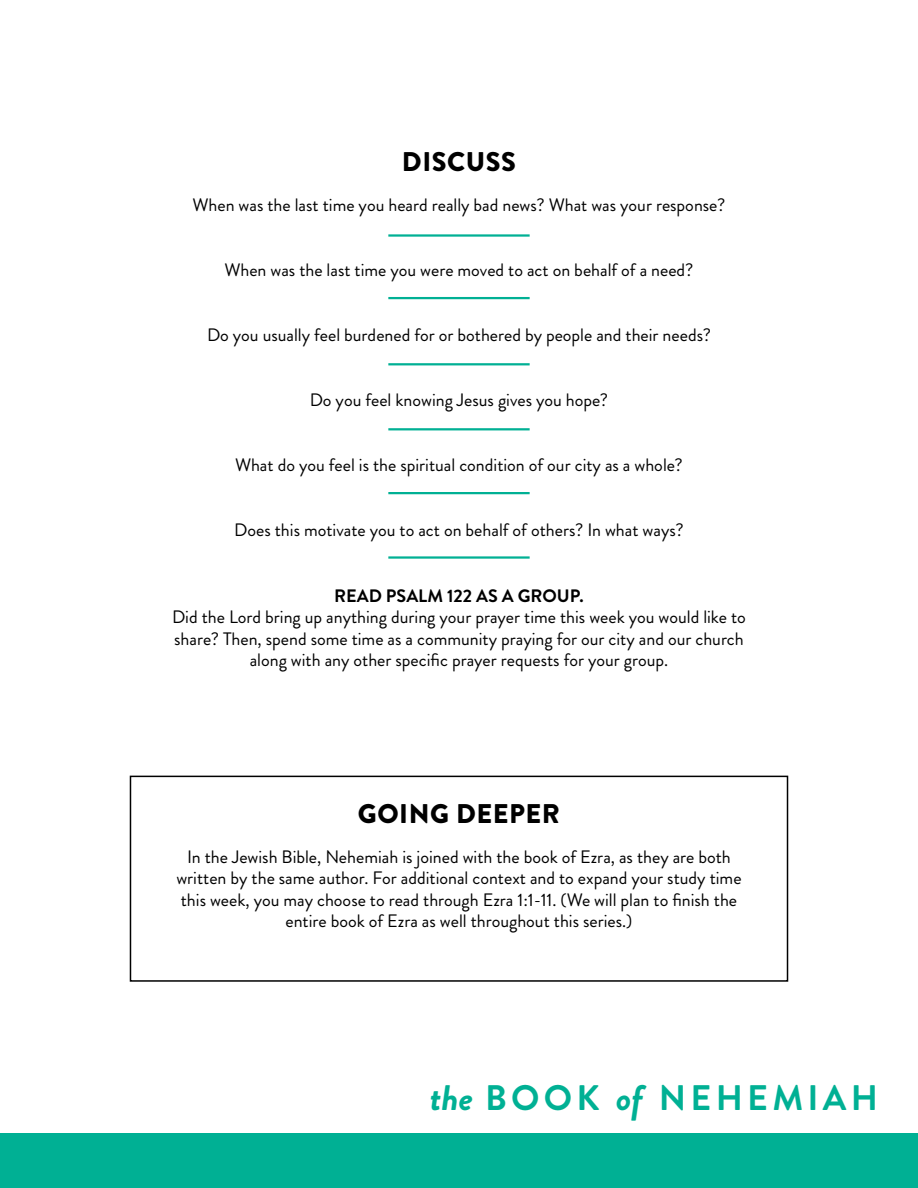
<style>
.page{position:relative;width:918px;height:1188px;background:#fff}
.page>*{position:absolute;margin:0;border:0;box-sizing:border-box;transform-origin:0 0}
.t1{font:700 35.55px "Brandon Grotesque";letter-spacing:.12em;color:#00b094}
.t2{font:900 27px "Brandon Grotesque";letter-spacing:.02em;color:#000}
.t3{font:18px/21.6px "Brandon Grotesque";color:#000;text-align:center}
.t4{font:700 18px "Brandon Grotesque";color:#000}
.s1{font-style:italic}
</style>
<div class="page">
<hr style="left:388px;top:234px;width:142px;height:3px;background:#00b094">
<hr style="left:388px;top:297px;width:142px;height:2px;background:#00b094">
<hr style="left:388px;top:363px;width:142px;height:2px;background:#00b094">
<hr style="left:388px;top:428px;width:142px;height:2px;background:#00b094">
<hr style="left:388px;top:492px;width:142px;height:2px;background:#00b094">
<hr style="left:388px;top:556px;width:142px;height:3px;background:#00b094">
<div style="left:130px;top:776px;width:658px;height:206px;border:2px solid #000"></div>
<div style="left:0;top:1133px;width:918px;height:55px;background:#00b094"></div>
<h2 class="t2" style="left:402px;top:143px;width:116px">DISCUSS</h2>
<p class="t3" style="left:193px;top:194px;width:534px">When was the last time you heard really bad news? What was your response?</p>
<p class="t3" style="left:225px;top:259px;width:471px">When was the last time you were moved to act on behalf of a need?</p>
<p class="t3" style="left:207px;top:324px;width:505px">Do you usually feel burdened for or bothered by people and their needs?</p>
<p class="t3" style="left:310px;top:390px;width:300px">Do you feel knowing Jesus gives you hope?</p>
<p class="t3" style="left:235px;top:455px;width:449px">What do you feel is the spiritual condition of our city as a whole?</p>
<p class="t3" style="left:234px;top:520px;width:451px">Does this motivate you to act on behalf of others? In what ways?</p>
<p class="t4" style="left:334px;top:583px;width:251px">READ PSALM 122 AS A GROUP.</p>
<p class="t3" style="left:172px;top:606px;width:575px">Did the Lord bring up anything during your prayer time this week you would like to share? Then, spend some time as a community praying for our city and our church along with any other specific prayer requests for your group.</p>
<h2 class="t2" style="left:358px;top:795px;width:204px">GOING DEEPER</h2>
<p class="t3" style="left:176px;top:846px;width:567px">In the Jewish Bible, Nehemiah is joined with the book of Ezra, as they are both written by the same author. For additional context and to expand your study time this week, you may choose to read through Ezra 1:1-11. (We will plan to finish the entire book of Ezra as well throughout this series.)</p>
<h1 class="t1" style="left:430px;top:1073px;width:450px"><span class="s1">the</span> BOOK <span class="s1">of</span> NEHEMIAH</h1>
</div>
